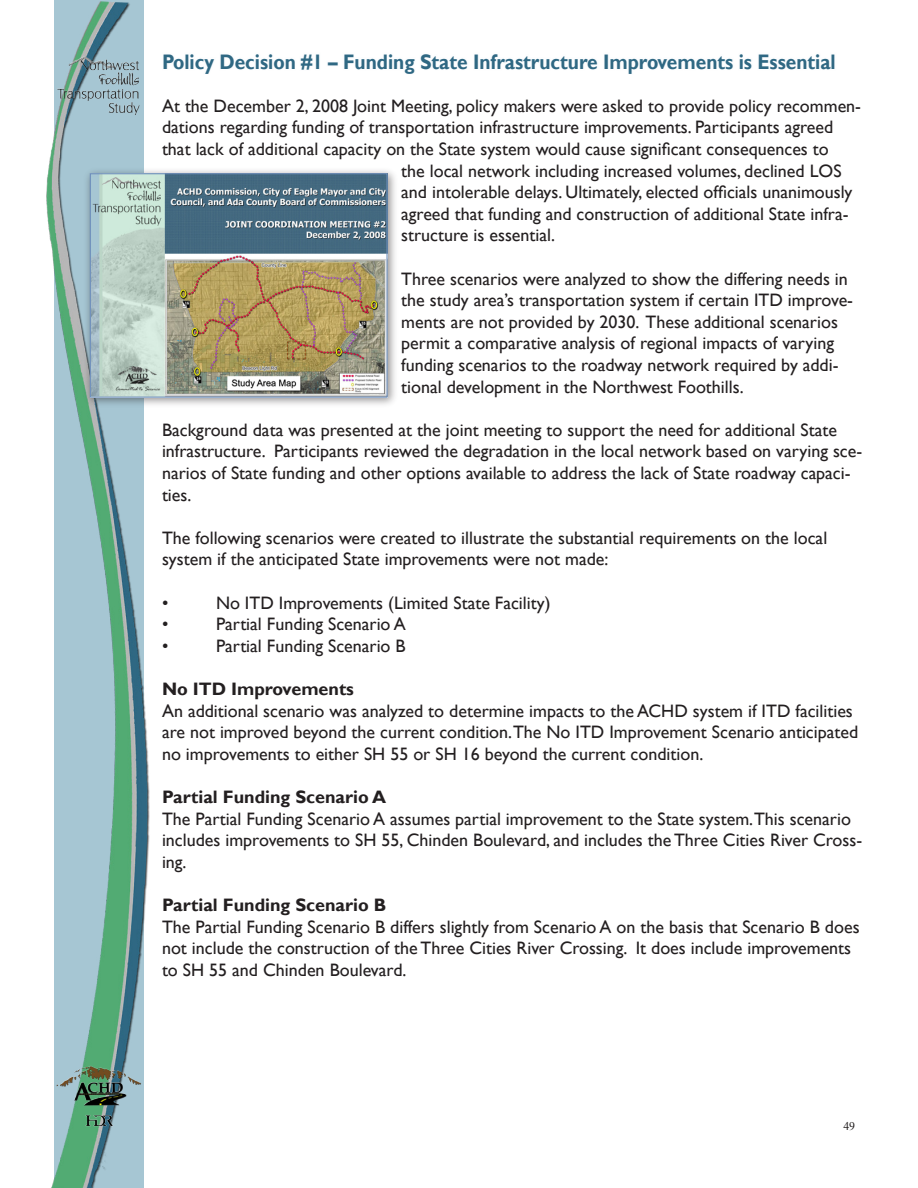
<style>
.page{position:relative;width:918px;height:1188px;background:#fff}
.page>*{position:absolute;margin:0;border:0;box-sizing:border-box;transform-origin:0 0}
.t1{font:700 21px "Gill Sans";color:#2f6883;scale:.91 1}
.t2{font:18px/21.6px "Gill Sans";color:#231f20}
.t3{font:700 18px "Gill Sans";color:#231f20}
.t4{font:11.7px "Times New Roman";color:#231f20}
</style>
<div class="page">
<img style="left:46px;top:2px;width:104px;height:1186px">
<svg style="left:54px;top:0;width:89px;height:1188px;background:#8cb7b6"></svg>
<div style="left:147px;top:1126px;width:69px;height:17px;background:#fff"></div>
<img style="left:54px;top:54px;width:89px;height:71px">
<img style="left:54px;top:1064px;width:89px;height:44px">
<img style="left:85px;top:1114px;width:29px;height:14px">
<div style="left:83px;top:166px;width:315px;height:244px;background:#231f20;opacity:.5"></div>
<img style="left:92px;top:175px;width:294px;height:221px">
<div style="left:90px;top:173px;width:298px;height:225px;border:1px solid #6e8fbb"></div>
<p class="t1" style="left:162px;top:49px;width:742px">Policy Decision #1 – Funding State Infrastructure Improvements is Essential</p>
<p class="t2" style="left:162px;top:95px;width:701px">At the December 2, 2008 Joint Meeting, policy makers were asked to provide policy recommen-</p>
<p class="t2" style="left:162px;top:117px;width:673px">dations regarding funding of transportation infrastructure improvements. Participants agreed</p>
<p class="t2" style="left:162px;top:138px;width:668px">that lack of additional capacity on the State system would cause significant consequences to</p>
<p class="t2" style="left:401px;top:160px;width:442px">the local network including increased volumes, declined LOS</p>
<p class="t2" style="left:401px;top:182px;width:453px">and intolerable delays. Ultimately, elected officials unanimously</p>
<p class="t2" style="left:401px;top:203px;width:449px">agreed that funding and construction of additional State infra-</p>
<p class="t2" style="left:401px;top:225px;width:155px">structure is essential.</p>
<p class="t2" style="left:401px;top:268px;width:453px">Three scenarios were analyzed to show the differing needs in the study area’s transportation system if certain ITD improve&shy;ments are not provided by 2030. These additional scenarios permit a comparative analysis of regional impacts of varying funding scenarios to the roadway network required by addi&shy;tional development in the Northwest Foothills.</p>
<p class="t2" style="left:162px;top:419px;width:702px">Background data was presented at the joint meeting to support the need for additional State infrastructure. Participants reviewed the degradation in the local network based on varying sce&shy;narios of State funding and other options available to address the lack of State roadway capaci&shy;ties.</p>
<p class="t2" style="left:162px;top:527px;width:667px">The following scenarios were created to illustrate the substantial requirements on the local system if the anticipated State improvements were not made:</p>
<p class="t2" style="left:162px;top:592px;width:8px">•</p>
<p class="t2" style="left:216px;top:592px;width:336px">No ITD Improvements (Limited State Facility)</p>
<p class="t2" style="left:162px;top:614px;width:8px">•</p>
<p class="t2" style="left:216px;top:614px;width:191px">Partial Funding Scenario A</p>
<p class="t2" style="left:162px;top:635px;width:8px">•</p>
<p class="t2" style="left:216px;top:635px;width:191px">Partial Funding Scenario B</p>
<p class="t3" style="left:162px;top:678px;width:194px">No ITD Improvements</p>
<p class="t2" style="left:162px;top:700px;width:698px">An additional scenario was analyzed to determine impacts to the ACHD system if ITD facilities are not improved beyond the current condition.The No ITD Improvement Scenario anticipated no improvements to either SH 55 or SH 16 beyond the current condition.</p>
<p class="t3" style="left:162px;top:786px;width:226px">Partial Funding Scenario A</p>
<p class="t2" style="left:162px;top:808px;width:702px">The Partial Funding Scenario A assumes partial improvement to the State system.This scenario includes improvements to SH 55, Chinden Boulevard, and includes the Three Cities River Cross&shy;ing.</p>
<p class="t3" style="left:162px;top:894px;width:226px">Partial Funding Scenario B</p>
<p class="t2" style="left:162px;top:916px;width:699px">The Partial Funding Scenario B differs slightly from Scenario A on the basis that Scenario B does not include the construction of the Three Cities River Crossing. It does include improvements to SH 55 and Chinden Boulevard.</p>
<p class="t4" style="left:843px;top:1118px;width:7px">49</p>
</div>
